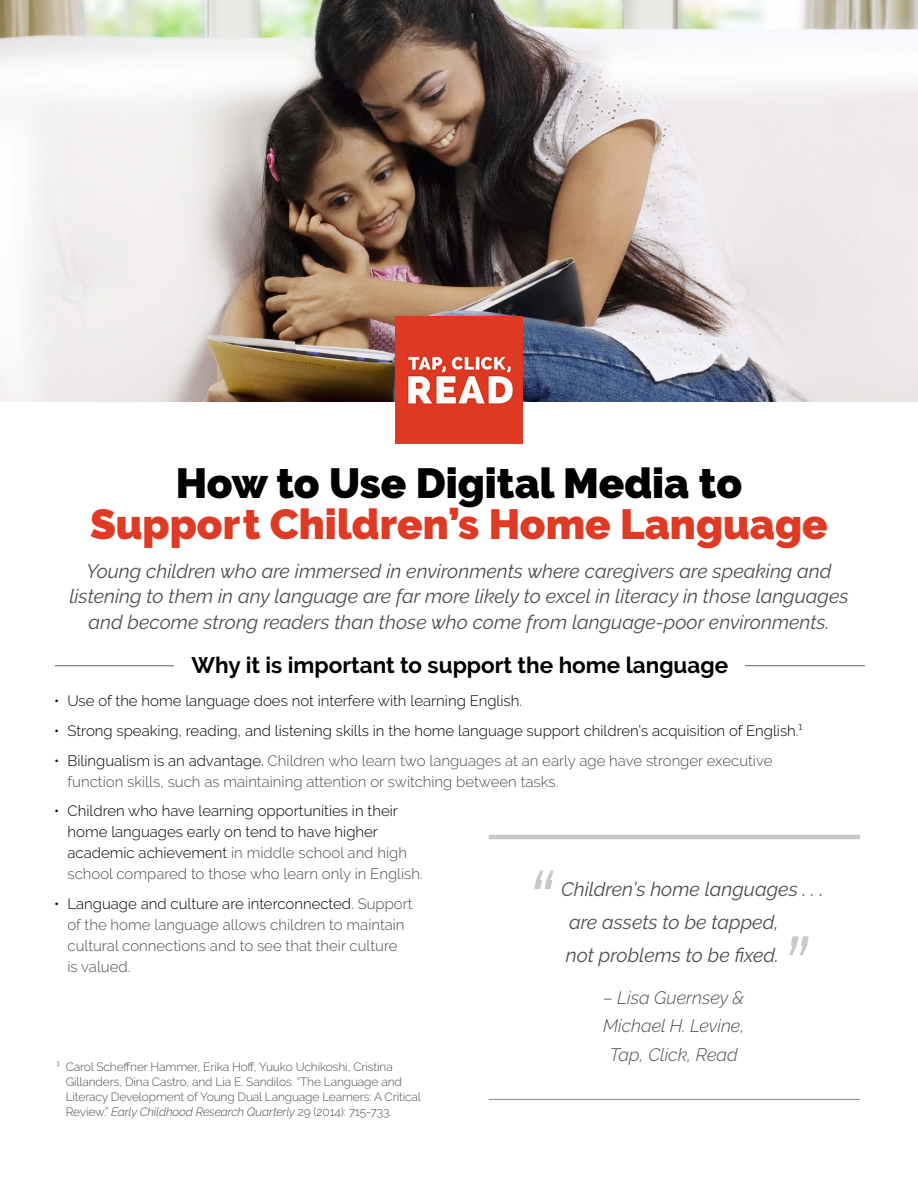
<style>
.page{position:relative;width:918px;height:1188px;background:#fff}
.page>*{position:absolute;margin:0;border:0;box-sizing:border-box;transform-origin:0 0}
.t1{font:italic 90px "Raleway";color:#c7c8ca}
.t2{font:900 42px "Raleway";color:#df3a23}
.t3{font:900 42px "Raleway";color:#000}
.t4{font:700 22.5px "Raleway";color:#000}
.t5{font:italic 19.5px/25.5px "Raleway";color:#4d4d4f;text-align:center}
.t6{font:italic 300 18px/28.5px "Raleway";color:#4d4d4f;text-align:center}
.t7{font:300 15px/21px "Raleway";color:#000}
.t8{font:300 15px/21px "Raleway";color:#4d4d4f}
.t9{font:300 12px/15px "Raleway";letter-spacing:-.01em;color:#4d4d4f}
.s1{color:#000}
.s2{color:#4d4d4f}
.s3{font-style:italic}
</style>
<div class="page">
<hr style="left:55px;top:665px;width:810px;height:1px;background:#77787b">
<img style="left:0;top:0;width:918px;height:402px">
<div style="left:175px;top:651px;width:570px;height:32px;background:#fff"></div>
<hr style="left:489px;top:835px;width:371px;height:4px;background:#c7c8ca">
<hr style="left:489px;top:1099px;width:371px;height:1px;background:#939598">
<img style="left:395px;top:316px;width:128px;height:127px">
<h2 class="t3" style="left:176px;top:459px;width:568px">How to Use Digital Media to</h2>
<h2 class="t2" style="left:90px;top:500px;width:739px">Support Children’s Home Language</h2>
<p class="t5" style="left:69px;top:558px;width:781px">Young children who are immersed in environments where caregivers are speaking and listening to them in any language are far more likely to excel in literacy in those languages and become strong readers than those who come from language-poor environments.</p>
<h3 class="t4" style="left:192px;top:652px;width:538px">Why it is important to support the home language</h3>
<p class="t7" style="left:54px;top:691px;width:470px">• Use of the home language does not interfere with learning English.</p>
<p class="t7" style="left:54px;top:720px;width:750px">• Strong speaking, reading, and listening skills in the home language support children’s acquisition of English.¹</p>
<p class="t8" style="left:68px;top:750px;width:706px;text-indent:-14px"><span class="s1">• Bilingualism is an advantage.</span> Children who learn two languages at an early age have stronger executive function skills, such as maintaining attention or switching between tasks.</p>
<p class="t7" style="left:68px;top:800px;width:357px;text-indent:-14px">• Children who have learning opportunities in their home languages early on tend to have higher academic achievement <span class="s2">in middle school and high school compared to those who learn only in English.</span></p>
<p class="t8" style="left:68px;top:893px;width:347px;text-indent:-14px"><span class="s1">• Language and culture are interconnected.</span> Support of the home language allows children to maintain cultural connections and to see that their culture<br>is valued.</p>
<h1 class="t1" style="left:524px;top:852px;width:29px">“</h1>
<h3 class="t5" style="left:561px;top:872px;width:264px;line-height:33px;text-align:left">Children’s home languages . . . are assets to be tapped,<br>not problems to be fixed.</h3>
<p class="t6" style="left:603px;top:983px;width:143px">– Lisa Guernsey &amp;</p>
<h1 class="t1" style="left:779px;top:918px;width:29px">”</h1>
<p class="t9" style="left:66px;top:1059px;width:357px;text-indent:-9px">¹ Carol Scheffner Hammer, Erika Hoff, Yuuko Uchikoshi, Cristina Gillanders, Dina Castro, and Lia E. Sandilos. “The Language and Literacy Development of Young Dual Language Learners: A Critical Review.” <span class="s3">Early Childhood Research Quarterly</span> 29 (2014): 715-733.</p>
<p class="t6" style="left:603px;top:1011px;width:143px">Michael H. Levine,<br>Tap, Click, Read</p>
</div>
